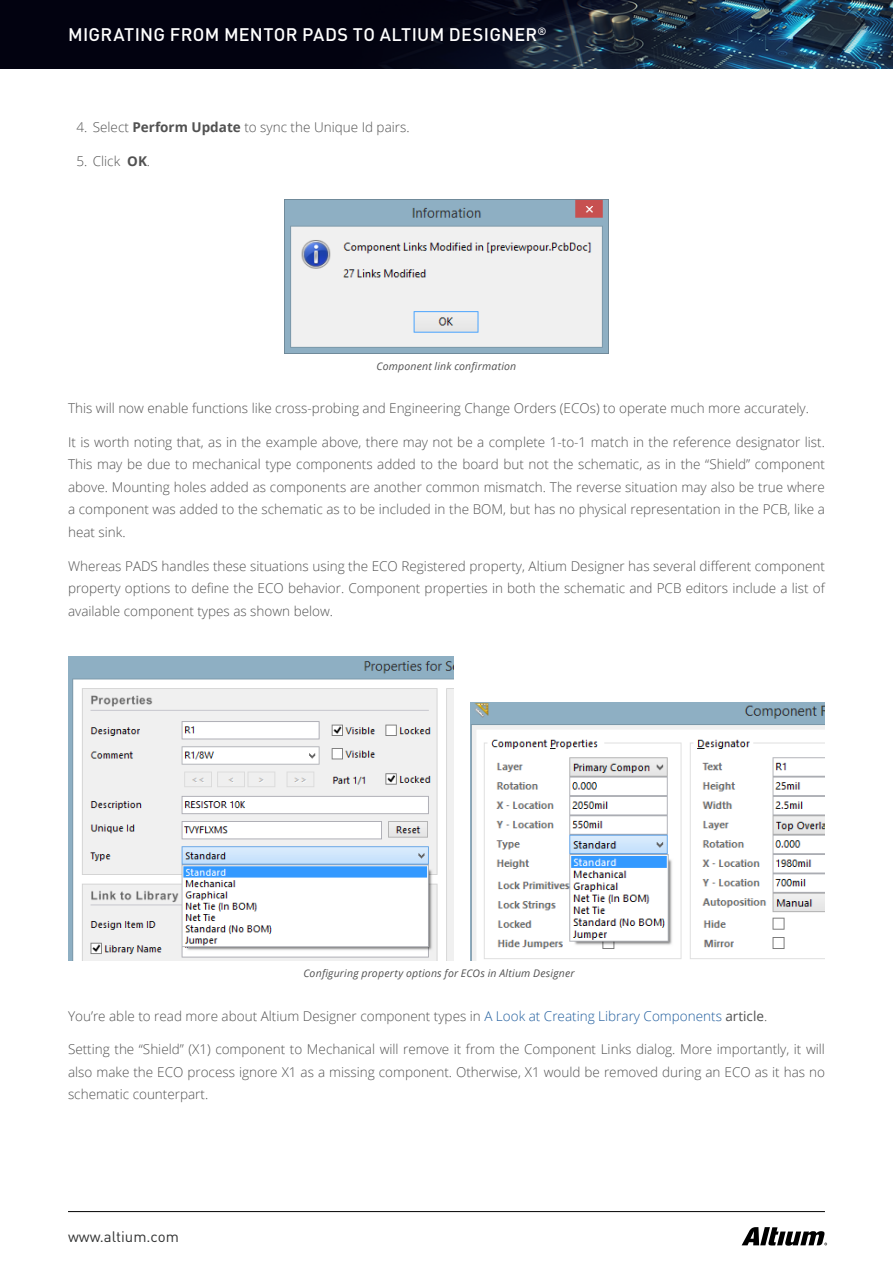
<style>
.page{position:relative;width:893px;height:1263px;background:#fff}
.page>*{position:absolute;margin:0;border:0;box-sizing:border-box;transform-origin:0 0}
.t1{font:500 18px "DIN Pro";letter-spacing:.015em;color:#fff}
.t2{font:15px "DIN Pro";color:#313232}
.t3{font:300 13.5px/22.5px "Open Sans";color:#515151;text-align:justify}
.t4{font:italic 10.5px "Open Sans";letter-spacing:.02em;color:#515151}
.s1{font-weight:700}
.s2{color:#215e9e}
.s3{font-weight:400}
</style>
<div class="page">
<img style="left:0;top:0;width:893px;height:68px">
<svg style="left:742px;top:1227px;width:85px;height:19px"></svg>
<hr style="left:68px;top:1211px;width:757px;height:1px;background:#000">
<img style="left:284px;top:199px;width:325px;height:155px">
<img style="left:68px;top:656px;width:386px;height:304px">
<img style="left:471px;top:703px;width:354px;height:257px">
<h1 class="t1" style="left:68px;top:20px;width:480px">MIGRATING FROM MENTOR PADS TO ALTIUM DESIGNER<sup>®</sup></h1>
<p class="t3" style="left:77px;top:115px;width:335px">4. Select <span class="s1">Perform Update</span> to sync the Unique Id pairs.</p>
<p class="t3" style="left:77px;top:149px;width:75px">5. Click <span class="s1">OK</span>.</p>
<p class="t4" style="left:377px;top:359px;width:141px">Component link confirmation</p>
<p class="t3" style="left:68px;top:397px;width:742px">This will now enable functions like cross-probing and Engineering Change Orders (ECOs) to operate much more accurately.</p>
<p class="t3" style="left:68px;top:430px;width:758px">It is worth noting that, as in the example above, there may not be a complete 1-to-1 match in the reference designator list.<br>This may be due to mechanical type components added to the board but not the schematic, as in the “Shield” component above. Mounting holes added as components are another common mismatch. The reverse situation may also be true where a component was added to the schematic as to be included in the BOM, but has no physical representation in the PCB, like a heat sink.</p>
<p class="t3" style="left:68px;top:554px;width:758px">Whereas PADS handles these situations using the ECO Registered property, Altium Designer has several different component property options to define the ECO behavior. Component properties in both the schematic and PCB editors include a list of available component types as shown below.</p>
<p class="t4" style="left:303px;top:966px;width:273px">Configuring property options for ECOs in Altium Designer</p>
<p class="t3" style="left:68px;top:1004px;width:701px">You’re able to read more about Altium Designer component types in <span class="s2">A Look at Creating Library Components</span> <span class="s3">article</span>.</p>
<p class="t3" style="left:68px;top:1038px;width:758px">Setting the “Shield” (X1) component to Mechanical will remove it from the Component Links dialog. More importantly, it will also make the ECO process ignore X1 as a missing component. Otherwise, X1 would be removed during an ECO as it has no schematic counterpart.</p>
<p class="t2" style="left:68px;top:1226px;width:112px">www.altium.com</p>
</div>
